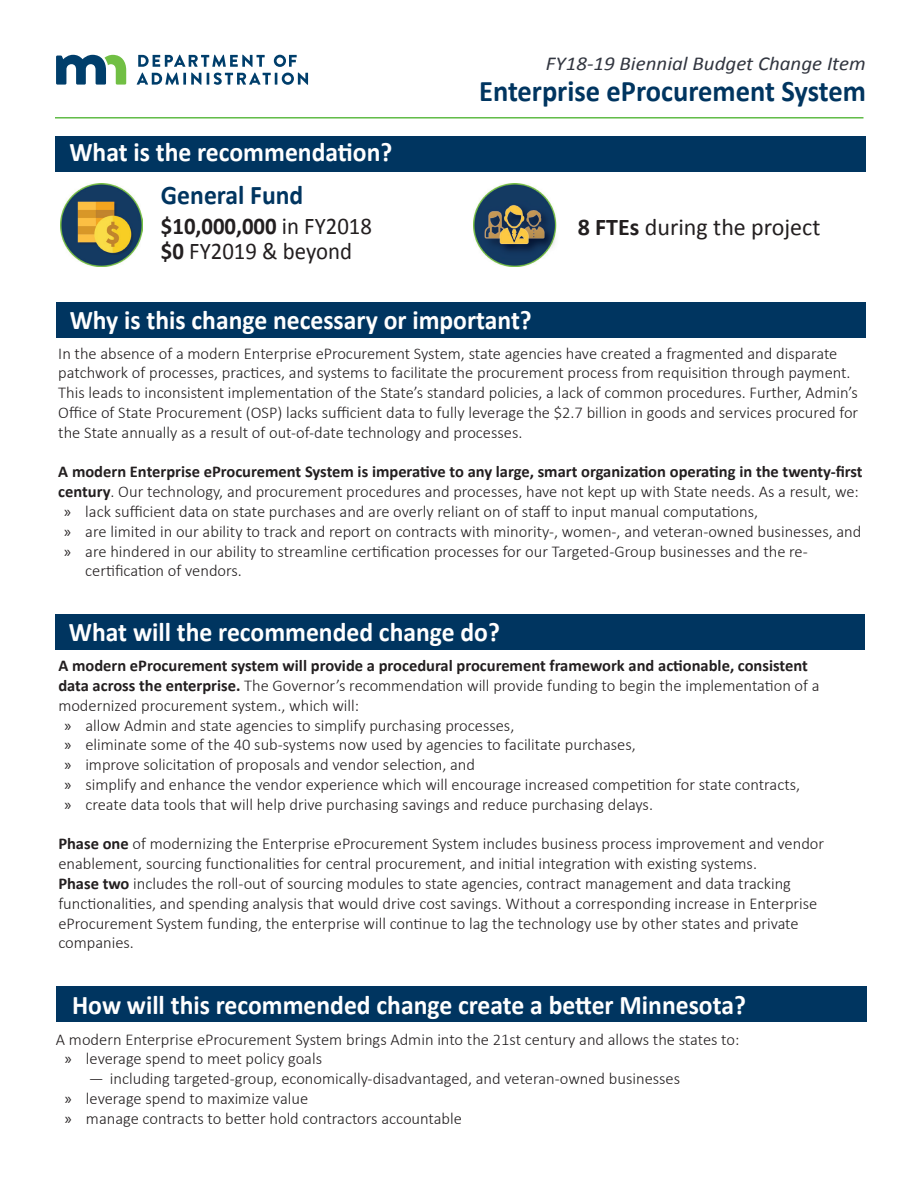
<style>
.page{position:relative;width:918px;height:1188px;background:#fff}
.page>*{position:absolute;margin:0;border:0;box-sizing:border-box;transform-origin:0 0}
.Brand_H1{font:700 30px "Calibri";color:#003560;scale:.95 1}
.Brand_H2{font:700 27px "Calibri";color:#fff;scale:.95 1}
.Brand_H3{font:700 27px "Calibri";color:#003560;scale:.95 1}
.H3_subhead{font:24px "Calibri";color:#231f20}
.H3_subhead-2{font:700 24px "Calibri";color:#231f20;scale:.95 1}
.H3_subhead-3{font:24px "Calibri";color:#231f20;scale:.95 1}
.Brand_subhead{font:italic 19.8px "Calibri";color:#323640;scale:1.06 1}
.Brand_List{font:300 16.5px/19.8px "Calibri";color:#231f20}
.Brand_List-2{font:700 16.5px/19.8px "Calibri";color:#231f20}
.Brand_P{font:300 16.5px "Calibri";color:#231f20}
.s1{font-weight:400}
.s2{font-weight:700}
.s3{font-weight:300}
.s4{font-family:"Myriad Pro";font-weight:400}
</style>
<div class="page">
<hr style="left:55px;top:117px;width:809px;height:2px;background:#60bb46">
<img style="left:60px;top:183px;width:83px;height:83px">
<div style="left:55px;top:136px;width:810px;height:35px;background:#003560"></div>
<div style="left:55px;top:614px;width:810px;height:36px;background:#003560"></div>
<div style="left:56px;top:302px;width:810px;height:36px;background:#003560"></div>
<svg style="left:56px;top:55px;width:70px;height:30px"></svg>
<svg style="left:138px;top:55px;width:127px;height:12px"></svg>
<svg style="left:274px;top:55px;width:23px;height:12px"></svg>
<svg style="left:137px;top:73px;width:64px;height:12px"></svg>
<svg style="left:207px;top:73px;width:101px;height:12px"></svg>
<div style="left:56px;top:986px;width:810px;height:36px;background:#003560"></div>
<img style="left:473px;top:183px;width:84px;height:83px">
<p class="Brand_subhead" style="left:546px;top:50px;width:303px">FY18-19 Biennial Budget Change Item</p>
<h2 class="Brand_H2" style="left:69px;top:135px;width:342px">What is the recommendation?</h2>
<h3 class="Brand_H3" style="left:161px;top:177px;width:151px">General Fund</h3>
<p class="H3_subhead-2" style="left:161px;top:210px;width:224px">$10,000,000 <span class="s1">in FY2018</span></p>
<p class="H3_subhead-3" style="left:161px;top:236px;width:203px"><span class="s2">$0</span> FY2019 &amp; beyond</p>
<h1 class="Brand_H1" style="left:479px;top:72px;width:409px">Enterprise eProcurement System</h1>
<p class="H3_subhead" style="left:578px;top:212px;width:244px"><span class="s2">8 FTEs</span> during the project</p>
<h2 class="Brand_H2" style="left:70px;top:303px;width:488px">Why is this change necessary or important?</h2>
<p class="Brand_List" style="left:58px;top:343px;width:801px">In the absence of a modern Enterprise eProcurement System, state agencies have created a fragmented and disparate patchwork of processes, practices, and systems to facilitate the procurement process from requisition through payment.<br>This leads to inconsistent implementation of the State’s standard policies, a lack of common procedures. Further, Admin’s Office of State Procurement (OSP) lacks sufficient data to fully leverage the $2.7 billion in goods and services procured for the State annually as a result of out-of-date technology and processes.</p>
<p class="Brand_List-2" style="left:58px;top:462px;width:806px">A modern Enterprise eProcurement System is imperative to any large, smart organization operating in the twenty-first century<span class="s3">. Our technology, and procurement procedures and processes, have not kept up with State needs. As a result, we:</span></p>
<p class="Brand_List" style="left:64px;top:502px;width:695px"><span class="s4">»</span> lack sufficient data on state purchases and are overly reliant on of staff to input manual computations,</p>
<p class="Brand_List" style="left:64px;top:521px;width:799px"><span class="s4">»</span> are limited in our ability to track and report on contracts with minority-, women-, and veteran-owned businesses, and</p>
<p class="Brand_List" style="left:85px;top:541px;width:724px;text-indent:-21px"><span class="s4">»</span> are hindered in our ability to streamline certification processes for our Targeted-Group businesses and the re&shy;certification of vendors.</p>
<h2 class="Brand_H2" style="left:69px;top:615px;width:455px">What will the recommended change do?</h2>
<p class="Brand_List-2" style="left:58px;top:656px;width:763px">A modern eProcurement system will provide a procedural procurement framework and actionable, consistent data across the enterprise. <span class="s3">The Governor’s recommendation will provide funding to begin the implementation of a modernized procurement system., which will:</span></p>
<p class="Brand_List" style="left:64px;top:715px;width:452px"><span class="s4">»</span> allow Admin and state agencies to simplify purchasing processes,</p>
<p class="Brand_List" style="left:64px;top:735px;width:573px"><span class="s4">»</span> eliminate some of the 40 sub-systems now used by agencies to facilitate purchases,</p>
<p class="Brand_List" style="left:64px;top:755px;width:412px"><span class="s4">»</span> improve solicitation of proposals and vendor selection, and</p>
<p class="Brand_List" style="left:64px;top:775px;width:737px"><span class="s4">»</span> simplify and enhance the vendor experience which will encourage increased competition for state contracts,</p>
<p class="Brand_List" style="left:64px;top:794px;width:590px"><span class="s4">»</span> create data tools that will help drive purchasing savings and reduce purchasing delays.</p>
<p class="Brand_List" style="left:58px;top:834px;width:767px"><span class="s2">Phase one</span> of modernizing the Enterprise eProcurement System includes business process improvement and vendor enablement, sourcing functionalities for central procurement, and initial integration with existing systems.</p>
<p class="Brand_List" style="left:58px;top:874px;width:761px"><span class="s2">Phase two</span> includes the roll-out of sourcing modules to state agencies, contract management and data tracking functionalities, and spending analysis that would drive cost savings. Without a corresponding increase in Enterprise eProcurement System funding, the enterprise will continue to lag the technology use by other states and private companies.</p>
<h2 class="Brand_H2" style="left:72px;top:988px;width:711px">How will this recommended change create a better Minnesota?</h2>
<p class="Brand_P" style="left:56px;top:1029px;width:685px">A modern Enterprise eProcurement System brings Admin into the 21st century and allows the states to:</p>
<p class="Brand_List" style="left:65px;top:1049px;width:259px"><span class="s4">»</span> leverage spend to meet policy goals</p>
<p class="Brand_List" style="left:89px;top:1069px;width:593px">— including targeted-group, economically-disadvantaged, and veteran-owned businesses</p>
<p class="Brand_List" style="left:65px;top:1088px;width:245px"><span class="s4">»</span> leverage spend to maximize value</p>
<p class="Brand_List" style="left:65px;top:1108px;width:399px"><span class="s4">»</span> manage contracts to better hold contractors accountable</p>
</div>
